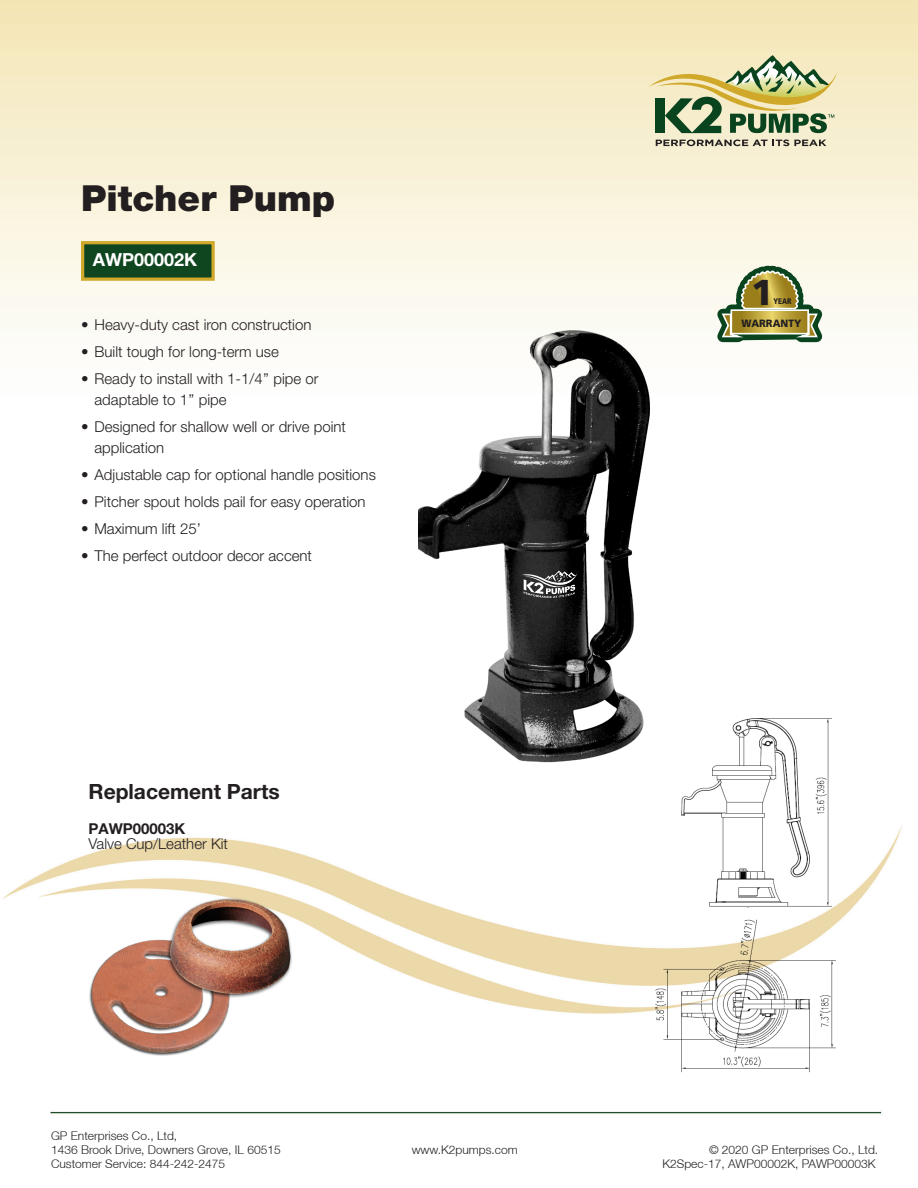
<style>
.page{position:relative;width:918px;height:1188px;background:#fff}
.page>*{position:absolute;margin:0;border:0;box-sizing:border-box;transform-origin:0 0}
._02_HEADLING{font:900 36px "Helvetica Neue LT Pro";color:#231f20}
.t1{font:900 36px "Frutiger LT";color:#231f20}
.CALLOUT_BF{font:700 21px "Helvetica Neue LT Pro";color:#231f20}
._03_MODEL{font:700 18px "Helvetica Neue LT Pro";color:#fff}
._04_BODY{font:300 15px/21px "Helvetica Neue LT Pro";color:#231f20}
.CALLOUT_LF{font:300 15px "Helvetica Neue LT Pro";color:#231f20}
.CALLOUT_BF-2{font:700 15px "Helvetica Neue LT Pro";color:#231f20}
.t2{font:300 12px "Helvetica Neue LT";color:#231f20}
.t3{font:900 10.5px "Frutiger LT";color:#231f20;scale:.96 1}
.t4{font:900 8.1px "Frutiger LT";color:#231f20;scale:.8 1}
</style>
<div class="page">
<img style="left:0;top:0;width:918px;height:1114px">
<svg style="left:649px;top:55px;width:189px;height:91px;background:#bbbd92"></svg>
<img style="left:89px;top:896px;width:205px;height:160px">
<div style="left:81px;top:241px;width:134px;height:40px;background:#0f4620;border:3px solid #d0a82a"></div>
<img style="left:418px;top:323px;width:264px;height:461px">
<svg style="left:522px;top:569px;width:56px;height:29px;background:#5f5f5f"></svg>
<img style="left:632px;top:696px;width:258px;height:394px">
<svg style="left:684px;top:258px;width:169px;height:125px"></svg>
<p class="_02_HEADLING" style="left:81px;top:177px;width:256px">Pitcher Pump</p>
<p class="_03_MODEL" style="left:93px;top:248px;width:106px">AWP00002K</p>
<p class="_04_BODY" style="left:81px;top:313px;width:232px">• Heavy-duty cast iron construction</p>
<p class="_04_BODY" style="left:81px;top:340px;width:199px">• Built tough for long-term use</p>
<p class="_04_BODY" style="left:94px;top:367px;width:226px;text-indent:-14px">• Ready to install with 1-1/4’’ pipe or adaptable to 1’’ pipe</p>
<p class="_04_BODY" style="left:94px;top:415px;width:253px;text-indent:-14px">• Designed for shallow well or drive point application</p>
<p class="_04_BODY" style="left:81px;top:463px;width:296px">• Adjustable cap for optional handle positions</p>
<p class="_04_BODY" style="left:81px;top:490px;width:286px">• Pitcher spout holds pail for easy operation</p>
<p class="_04_BODY" style="left:81px;top:517px;width:121px">• Maximum lift 25’</p>
<p class="_04_BODY" style="left:81px;top:544px;width:233px">• The perfect outdoor decor accent</p>
<p class="CALLOUT_BF" style="left:89px;top:778px;width:193px">Replacement Parts</p>
<p class="CALLOUT_BF-2" style="left:89px;top:820px;width:98px">PAWP00003K</p>
<p class="CALLOUT_LF" style="left:89px;top:835px;width:141px">Valve Cup/Leather Kit</p>
<p class="t1" style="left:751px;top:271px;width:24px">1</p>
<p class="t4" style="left:774px;top:296px;width:24px">YEAR</p>
<p class="t3" style="left:741px;top:317px;width:64px">WARRANTY</p>
<p class="t2" style="left:51px;top:1128px;width:128px">GP Enterprises Co., Ltd,</p>
<p class="t2" style="left:51px;top:1142px;width:231px">1436 Brook Drive, Downers Grove, IL 60515</p>
<p class="t2" style="left:412px;top:1142px;width:108px">www.K2pumps.com</p>
<p class="t2" style="left:709px;top:1142px;width:171px">© 2020 GP Enterprises Co., Ltd.</p>
<p class="t2" style="left:51px;top:1157px;width:176px">Customer Service: 844-242-2475</p>
<p class="t2" style="left:662px;top:1157px;width:215px">K2Spec-17, AWP00002K, PAWP00003K</p>
</div>
